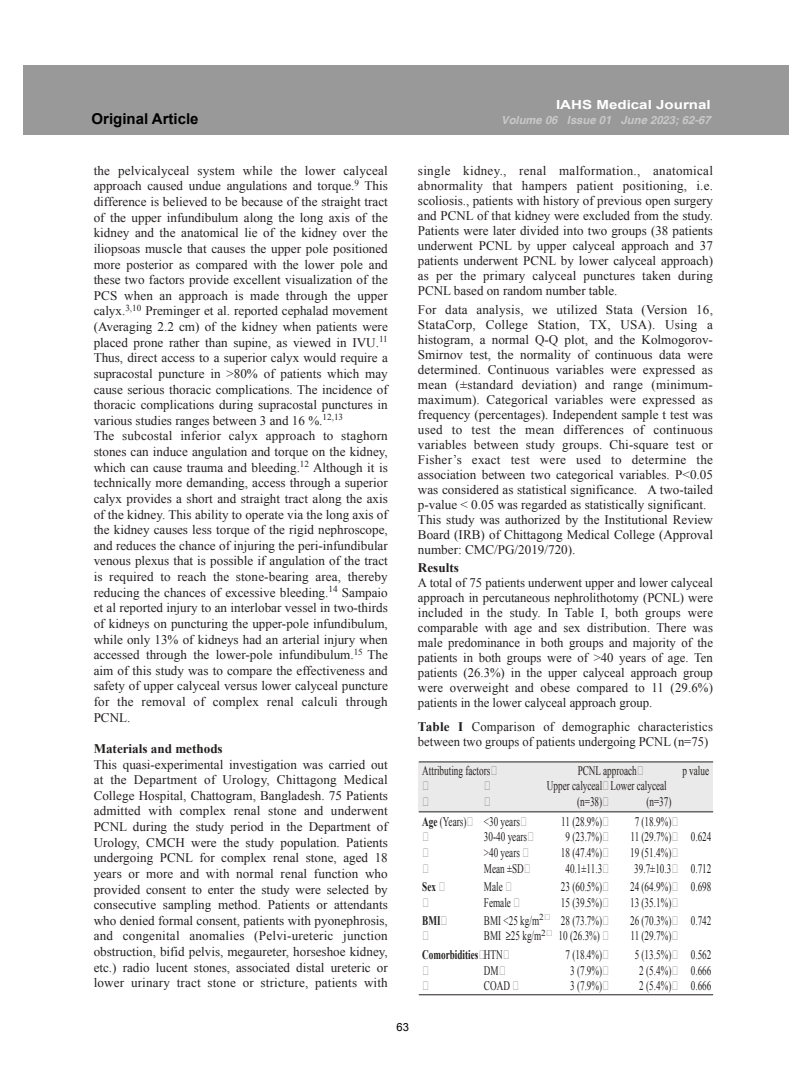
<style>
.page{position:relative;width:810px;height:1080px;background:#fff}
.page>*{position:absolute;margin:0;border:0;box-sizing:border-box;transform-origin:0 0}
.t1{font:700 15px "Arial";color:#000}
.t2{font:13.12px/15.6px "Times New Roman";color:#241f1f;text-align:justify}
.t3{font:13.12px/15.6px "Times New Roman";color:#241f1f;scale:.7 1}
.t4{font:13.12px/15px "Times New Roman";color:#241f1f;scale:.96 1}
.t5{font:700 13.12px "Times New Roman";color:#241f1f}
.t6{font:700 13.12px "Times New Roman";color:#241f1f;scale:.7 1}
.t7{font:700 12.5px "Arial";color:#fff;scale:1.21 1}
.t8{font:italic 700 11.25px "Arial";color:#c9c9c9}
.t9{font:11.25px "Arial";color:#000}
.s1{font-weight:700}
.s2{color:#000}
.s3{font-weight:400}
</style>
<div class="page">
<div style="left:419px;top:762px;width:294px;height:49px;background:#ebeaea"></div>
<hr style="left:419px;top:762px;width:294px;height:1px;background:#241f1f">
<hr style="left:419px;top:812px;width:294px;height:1px;background:#241f1f">
<hr style="left:419px;top:995px;width:294px;height:1px;background:#241f1f">
<div style="left:24px;top:65px;width:765px;height:70px;background:#999"></div>
<p class="t7" style="left:556px;top:96px;width:129px">IAHS Medical Journal</p>
<p class="t1" style="left:92px;top:109px;width:108px">Original Article</p>
<p class="t8" style="left:501px;top:113px;width:211px">Volume 06 Issue 01 June 2023; 62-67</p>
<p class="t2" style="left:94px;top:162px;width:296px;text-align:left">the pelvicalyceal system while the lower calyceal approach caused undue angulations and torque.<sup>9</sup> This difference is believed to be because of the straight tract of the upper infundibulum along the long axis of the kidney and the anatomical lie of the kidney over the iliopsoas muscle that causes the upper pole positioned more posterior as compared with the lower pole and these two factors provide excellent visualization of the PCS when an approach is made through the upper calyx.<sup>3,10</sup> Preminger et al. reported cephalad movement (Averaging 2.2 cm) of the kidney when patients were placed prone rather than supine, as viewed in IVU.<sup>11<br></sup>Thus, direct access to a superior calyx would require a supracostal puncture in &gt;80% of patients which may cause serious thoracic complications. The incidence of thoracic complications during supracostal punctures in various studies ranges between 3 and 16 %.<sup>12,13<br></sup>The subcostal inferior calyx approach to staghorn stones can induce angulation and torque on the kidney, which can cause trauma and bleeding.<sup>12</sup> Although it is technically more demanding, access through a superior calyx provides a short and straight tract along the axis of the kidney. This ability to operate via the long axis of the kidney causes less torque of the rigid nephroscope, and reduces the chance of injuring the peri-infundibular venous plexus that is possible if angulation of the tract is required to reach the stone-bearing area, thereby reducing the chances of excessive bleeding.<sup>14</sup> Sampaio et al reported injury to an interlobar vessel in two-thirds of kidneys on puncturing the upper-pole infundibulum, while only 13% of kidneys had an arterial injury when accessed through the lower-pole infundibulum.<sup>15</sup> The aim of this study was to compare the effectiveness and safety of upper calyceal versus lower calyceal puncture for the removal of complex renal calculi through PCNL.</p>
<p class="t5" style="left:94px;top:740px;width:131px">Materials and methods</p>
<p class="t2" style="left:94px;top:756px;width:296px">This quasi-experimental investigation was carried out at the Department of Urology, Chittagong Medical College Hospital, Chattogram, Bangladesh. 75 Patients admitted with complex renal stone and underwent PCNL during the study period in the Department of Urology, CMCH were the study population. Patients undergoing PCNL for complex renal stone, aged 18 years or more and with normal renal function who provided consent to enter the study were selected by consecutive sampling method. Patients or attendants who denied formal consent, patients with pyonephrosis, and congenital anomalies (Pelvi-ureteric junction obstruction, bifid pelvis, megaureter, horseshoe kidney, etc.) radio lucent stones, associated distal ureteric or lower urinary tract stone or stricture, patients with</p>
<p class="t3" style="left:422px;top:762px;width:99px">Attributing factors</p>
<p class="t3" style="left:578px;top:762px;width:86px">PCNL approach</p>
<p class="t3" style="left:682px;top:762px;width:40px">p value</p>
<p class="t2" style="left:418px;top:163px;width:297px;line-height:15px">single kidney., renal malformation., anatomical abnormality that hampers patient positioning, i.e. scoliosis., patients with history of previous open surgery and PCNL of that kidney were excluded from the study.<br>Patients were later divided into two groups (38 patients underwent PCNL by upper calyceal approach and 37 patients underwent PCNL by lower calyceal approach) as per the primary calyceal punctures taken during PCNL based on random number table.</p>
<p class="t2" style="left:418px;top:302px;width:297px;line-height:15px;text-align:left">For data analysis, we utilized Stata (Version 16, StataCorp, College Station, TX, USA). Using a histogram, a normal Q-Q plot, and the Kolmogorov-Smirnov test, the normality of continuous data were determined. Continuous variables were expressed as mean (±standard deviation) and range (minimum&shy;maximum). Categorical variables were expressed as frequency (percentages). Independent sample t test was used to test the mean differences of continuous variables between study groups. Chi-square test or Fisher’s exact test were used to determine the association between two categorical variables. P&lt;0.05 was considered as statistical significance. A two-tailed p-value &lt; 0.05 was regarded as statistically significant.<br>This study was authorized by the Institutional Review Board (IRB) of Chittagong Medical College (Approval number: CMC/PG/2019/720).</p>
<p class="t5" style="left:418px;top:559px;width:42px">Results</p>
<p class="t2" style="left:418px;top:575px;width:297px;line-height:15px">A total of 75 patients underwent upper and lower calyceal approach in percutaneous nephrolithotomy (PCNL) were included in the study. In Table I, both groups were comparable with age and sex distribution. There was male predominance in both groups and majority of the patients in both groups were of &gt;40 years of age. Ten patients (26.3%) in the upper calyceal approach group were overweight and obese compared to 11 (29.6%) patients in the lower calyceal approach group.</p>
<p class="t4" style="left:418px;top:719px;width:309px"><span class="s1">Table I</span> Comparison of demographic characteristics between two groups of patients undergoing PCNL (n=75)</p>
<p class="t3" style="left:577px;top:778px;width:130px;text-indent:-30px">Upper calyceal Lower calyceal (n=38)</p>
<p class="t3" style="left:646px;top:793px;width:37px">(n=37)</p>
<p class="t3" style="left:422px;top:813px;width:65px"><span class="s1">Age</span> (Years)</p>
<p class="t3" style="left:484px;top:813px;width:53px">&lt;30 years</p>
<p class="t3" style="left:561px;top:813px;width:60px">11 (28.9%)</p>
<p class="t3" style="left:635px;top:813px;width:54px">7 (18.9%)</p>
<p class="t3" style="left:484px;top:829px;width:63px">30-40 years</p>
<p class="t3" style="left:566px;top:829px;width:54px">9 (23.7%)</p>
<p class="t3" style="left:630px;top:829px;width:60px">11 (29.7%)</p>
<p class="t3" style="left:691px;top:829px;width:31px">0.624</p>
<p class="t3" style="left:484px;top:845px;width:53px">&gt;40 years</p>
<p class="t3" style="left:561px;top:845px;width:61px">18 (47.4%)</p>
<p class="t3" style="left:630px;top:845px;width:61px">19 (51.4%)</p>
<p class="t3" style="left:484px;top:860px;width:59px">Mean ±SD</p>
<p class="t3" style="left:565px;top:860px;width:54px">40.1±11.3</p>
<p class="t3" style="left:634px;top:860px;width:55px">39.7±10.3</p>
<p class="t3" style="left:691px;top:860px;width:31px">0.712</p>
<p class="t6" style="left:422px;top:878px;width:21px">Sex</p>
<p class="t3" style="left:484px;top:879px;width:28px">Male</p>
<p class="t3" style="left:561px;top:879px;width:61px">23 (60.5%)</p>
<p class="t3" style="left:630px;top:879px;width:61px">24 (64.9%)</p>
<p class="t3" style="left:691px;top:879px;width:31px">0.698</p>
<p class="t3" style="left:484px;top:895px;width:40px">Female</p>
<p class="t3" style="left:561px;top:895px;width:61px">15 (39.5%)</p>
<p class="t3" style="left:630px;top:895px;width:61px">13 (35.1%)</p>
<p class="t6" style="left:422px;top:911px;width:28px">BMI</p>
<p class="t3" style="left:484px;top:912px;width:87px">BMI &lt;25 kg/m<sup>2</sup></p>
<p class="t3" style="left:561px;top:912px;width:61px">28 (73.7%)</p>
<p class="t3" style="left:630px;top:912px;width:61px">26 (70.3%)</p>
<p class="t3" style="left:691px;top:912px;width:31px">0.742</p>
<p class="t3" style="left:484px;top:928px;width:167px">BMI <span class="s2">≥</span>25 kg/m<sup>2</sup> 10 (26.3%)</p>
<p class="t3" style="left:630px;top:928px;width:60px">11 (29.7%)</p>
<p class="t6" style="left:422px;top:945px;width:117px">Comorbidities <span class="s3">HTN</span></p>
<p class="t3" style="left:566px;top:947px;width:54px">7 (18.4%)</p>
<p class="t3" style="left:635px;top:947px;width:54px">5 (13.5%)</p>
<p class="t3" style="left:691px;top:947px;width:31px">0.562</p>
<p class="t3" style="left:484px;top:962px;width:23px">DM</p>
<p class="t3" style="left:570px;top:962px;width:47px">3 (7.9%)</p>
<p class="t3" style="left:639px;top:962px;width:47px">2 (5.4%)</p>
<p class="t3" style="left:691px;top:962px;width:31px">0.666</p>
<p class="t3" style="left:484px;top:978px;width:39px">COAD</p>
<p class="t3" style="left:570px;top:978px;width:47px">3 (7.9%)</p>
<p class="t3" style="left:639px;top:978px;width:47px">2 (5.4%)</p>
<p class="t3" style="left:691px;top:978px;width:31px">0.666</p>
<p class="t9" style="left:396px;top:1019px;width:14px">63</p>
</div>
